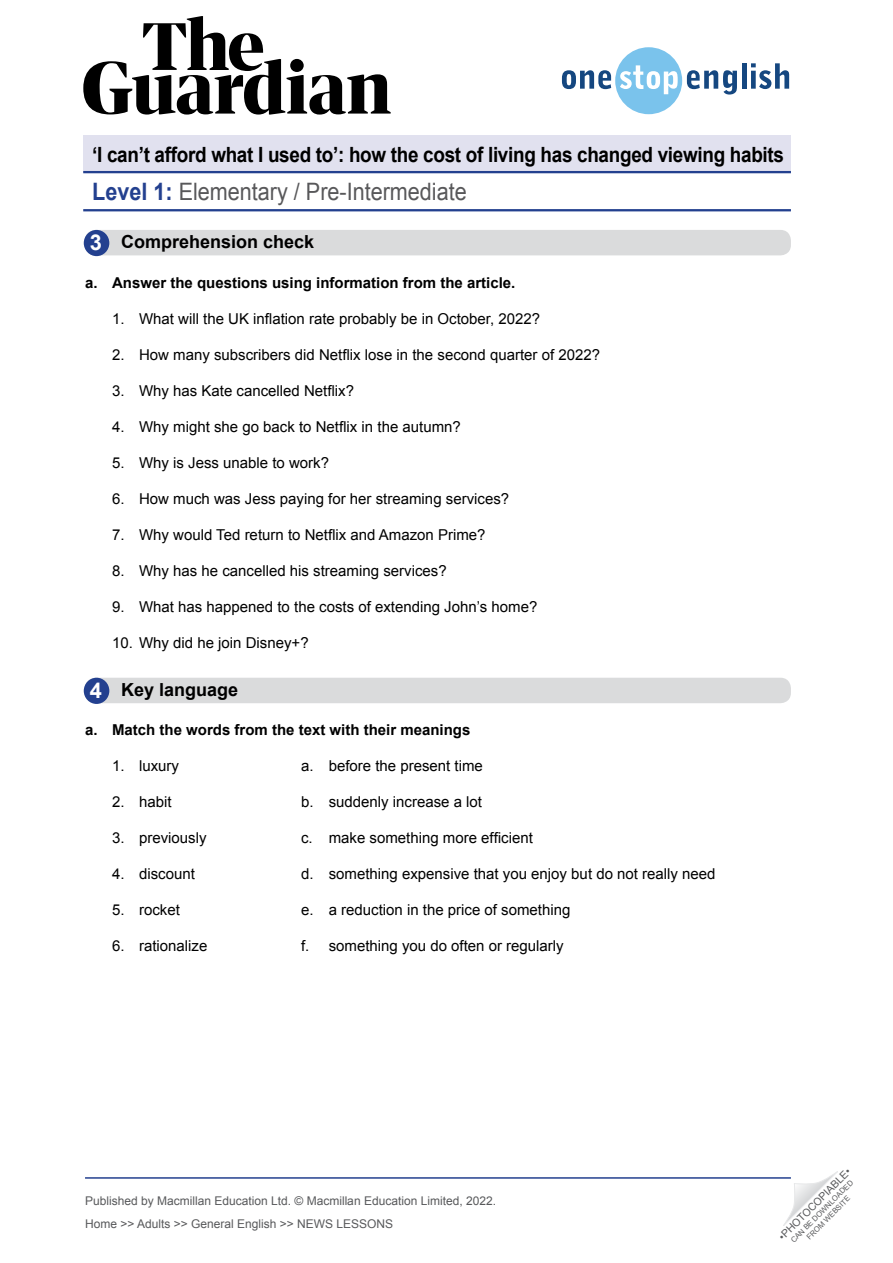
<style>
.page{position:relative;width:893px;height:1263px;background:#fff}
.page>*{position:absolute;margin:0;border:0;box-sizing:border-box;transform-origin:0 0}
.t1{font:24px "Arial";color:#58585a;scale:.9 1}
.WS__Exercise_title{font:700 21.9px "Arial";color:#fff}
.t2{font:700 21px "Arial";letter-spacing:-.015em;color:#000;scale:.9 1}
.WS__Exercise_title-2{font:700 18px "Arial";color:#000}
.t3{font:15px "Arial";color:#000}
.t4{font:700 15px "Arial";color:#000}
.t5{font:12px/23px "Arial";color:#58595b}
.t6{font:10.5px "Arial";color:#58595b}
.t7{font:7.5px/9px "Arial";color:#58595b;text-align:center}
.s1{font-weight:700;color:#23408f}
</style>
<div class="page">
<svg style="left:783px;top:1171px;width:55px;height:55px"></svg>
<svg style="left:83px;top:16px;width:308px;height:99px"></svg>
<svg style="left:562px;top:47px;width:175px;height:67px"></svg>
<hr style="left:742px;top:63px;width:4px;height:26px;background:#154780">
<svg style="left:751px;top:63px;width:38px;height:26px"></svg>
<hr style="left:85px;top:1177px;width:706px;height:2px;background:#23408f">
<div style="left:83px;top:136px;width:708px;height:37px;background:#e1e1ef"></div>
<hr style="left:83px;top:171px;width:708px;height:2px;background:#23408f">
<hr style="left:83px;top:209px;width:708px;height:2px;background:#23408f">
<div style="left:85px;top:678px;width:706px;height:25px;background:#dadbdc;border-radius:10px"></div>
<div style="left:85px;top:230px;width:706px;height:25px;background:#dadbdc;border-radius:10px"></div>
<div style="left:84px;top:678px;width:25px;height:26px;background:#23408f;border-radius:50%"></div>
<div style="left:84px;top:230px;width:25px;height:26px;background:#23408f;border-radius:50%"></div>
<h3 class="t2" style="left:92px;top:141px;width:770px">‘I can’t afford what I used to’: how the cost of living has changed viewing habits</h3>
<h1 class="t1" style="left:92px;top:176px;width:418px"><span class="s1">Level 1:</span> Elementary / Pre-Intermediate</h1>
<p class="WS__Exercise_title" style="left:90px;top:228px;width:14px">3</p>
<p class="WS__Exercise_title-2" style="left:121px;top:230px;width:195px">Comprehension check</p>
<p class="t4" style="left:85px;top:273px;width:432px">a. Answer the questions using information from the article.</p>
<p class="t3" style="left:112px;top:309px;width:430px">1. What will the UK inflation rate probably be in October, 2022?</p>
<p class="t3" style="left:112px;top:345px;width:490px">2. How many subscribers did Netflix lose in the second quarter of 2022?</p>
<p class="t3" style="left:112px;top:381px;width:244px">3. Why has Kate cancelled Netflix?</p>
<p class="t3" style="left:112px;top:417px;width:350px">4. Why might she go back to Netflix in the autumn?</p>
<p class="t3" style="left:112px;top:453px;width:219px">5. Why is Jess unable to work?</p>
<p class="t3" style="left:112px;top:489px;width:399px">6. How much was Jess paying for her streaming services?</p>
<p class="t3" style="left:112px;top:525px;width:375px">7. Why would Ted return to Netflix and Amazon Prime?</p>
<p class="t3" style="left:112px;top:561px;width:336px">8. Why has he cancelled his streaming services?</p>
<p class="t3" style="left:112px;top:597px;width:427px">9. What has happened to the costs of extending John’s home?</p>
<p class="t3" style="left:112px;top:633px;width:198px">10. Why did he join Disney+?</p>
<p class="WS__Exercise_title-2" style="left:121px;top:678px;width:119px">Key language</p>
<p class="t4" style="left:85px;top:720px;width:387px">a. Match the words from the text with their meanings</p>
<p class="t3" style="left:112px;top:756px;width:69px">1. luxury</p>
<p class="t3" style="left:301px;top:756px;width:183px">a. before the present time</p>
<p class="t3" style="left:112px;top:792px;width:61px">2. habit</p>
<p class="t3" style="left:301px;top:792px;width:183px">b. suddenly increase a lot</p>
<p class="t3" style="left:112px;top:828px;width:96px">3. previously</p>
<p class="t3" style="left:301px;top:828px;width:233px">c. make something more efficient</p>
<p class="t3" style="left:112px;top:864px;width:84px">4. discount</p>
<p class="t3" style="left:301px;top:864px;width:416px">d. something expensive that you enjoy but do not really need</p>
<p class="t3" style="left:112px;top:900px;width:69px">5. rocket</p>
<p class="t3" style="left:301px;top:900px;width:271px">e. a reduction in the price of something</p>
<p class="t3" style="left:112px;top:936px;width:97px">6. rationalize</p>
<p class="t3" style="left:301px;top:936px;width:264px">f. something you do often or regularly</p>
<p class="WS__Exercise_title" style="left:90px;top:676px;width:14px">4</p>
<p class="t5" style="left:85px;top:1189px;width:413px">Published by Macmillan Education Ltd. © Macmillan Education Limited, 2022.<br>Home &gt;&gt; Adults &gt;&gt; General English &gt;&gt; NEWS LESSONS</p>
<p class="t6" style="left:776px;top:1233px;width:99px;rotate:-45deg">•PHOTOCOPIABLE•</p>
<p class="t7" style="left:789px;top:1238px;width:86px;rotate:-45deg">CAN BE DOWNLOADED<br>FROM WEBSITE</p>
</div>
